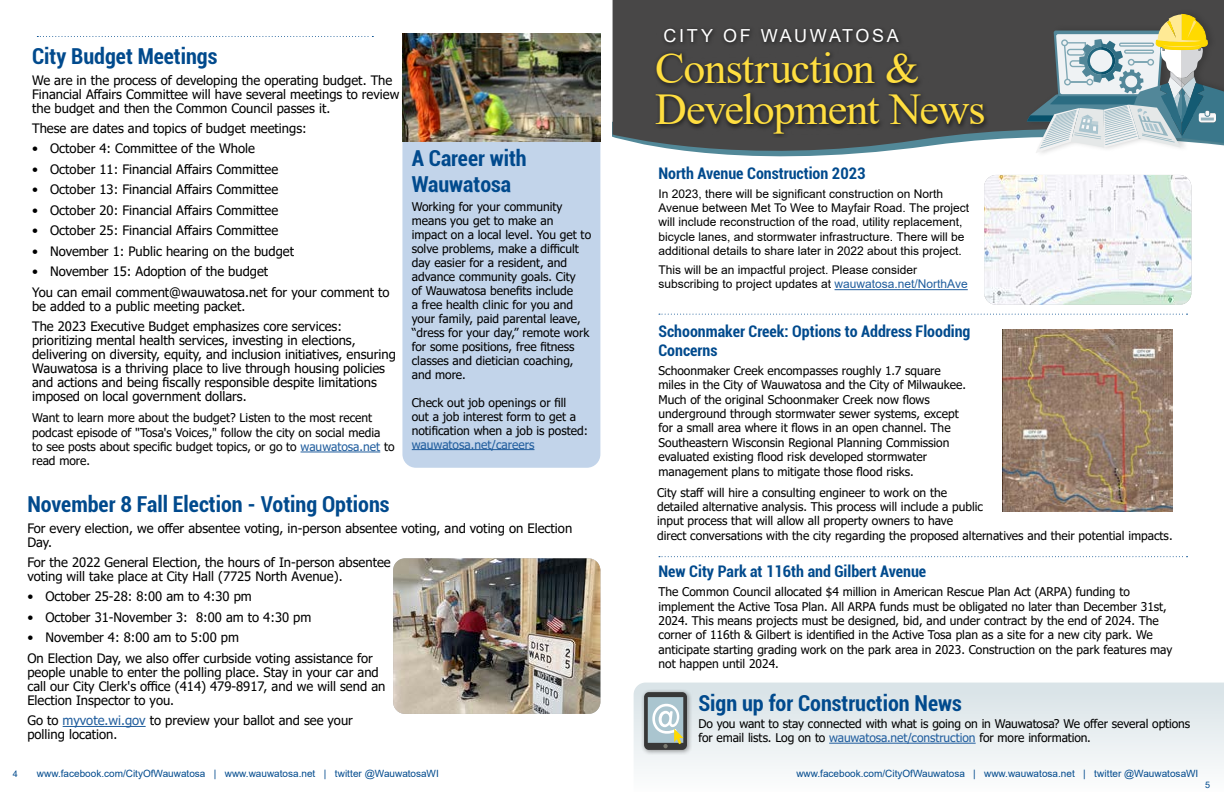
<style>
.page{position:relative;width:1224px;height:792px;background:#fff}
.page>*{position:absolute;margin:0;border:0;box-sizing:border-box;transform-origin:0 0}
.t1{font:44px/41.8px "Times New Roman";letter-spacing:-.025em;color:#ffde40}
.t2{font:700 condensed 22px/26.4px "Roboto";color:#014a8d}
.t3{font:18px "Arial";letter-spacing:.145em;color:#fff}
.t4{font:700 condensed 16px/19.2px "Roboto";color:#014a8d}
.t5{font:13px/14px "Tahoma";color:#000}
.t6{font:12px/14.4px "Tahoma";color:#000}
.t7{font:12px/14.4px "Arial";color:#000}
.t8{font:12px "Tahoma";color:#215e9e}
.t9{font:10px "Arial";color:#014a8d}
.t10{font:9px "Arial";color:#014a8d}
.s1{color:#215e9e}
</style>
<div class="page">
<div style="left:402px;top:124px;width:198px;height:344px;background:#c2d4ea;border-radius:14px"></div>
<svg style="left:613px;top:0;width:611px;height:157px;fill:#484747"></svg>
<svg style="left:634px;top:683px;width:590px;height:86px;fill:#e6ecef"></svg>
<hr style="left:835px;top:289px;width:133px;height:1px;background:#215e9e">
<div style="left:653px;top:26px;width:337px;height:112px;background:#000;opacity:.6"></div>
<svg style="left:659px;top:314px;width:529px;height:1px"></svg>
<img style="left:984px;top:175px;width:207px;height:130px">
<img style="left:1003px;top:330px;width:169px;height:182px">
<hr style="left:829px;top:743px;width:147px;height:1px;background:#215e9e">
<hr style="left:301px;top:452px;width:79px;height:1px;background:#215e9e">
<svg style="left:37px;top:36px;width:336px;height:1px"></svg>
<div style="left:1026px;top:9px;width:198px;height:149px;background:#000;opacity:.17"></div>
<svg style="left:1027px;top:14px;width:197px;height:139px"></svg>
<div style="left:641px;top:689px;width:52px;height:67px;background:#000;opacity:.38"></div>
<div style="left:644px;top:692px;width:43px;height:58px;background:linear-gradient(to right,#383838,#383838);border-radius:5px"></div>
<svg style="left:648px;top:697px;width:35px;height:51px"></svg>
<img style="left:402px;top:34px;width:198px;height:108px">
<hr style="left:412px;top:449px;width:122px;height:1px;background:#215e9e">
<hr style="left:63px;top:726px;width:83px;height:1px;background:#215e9e">
<img style="left:393px;top:558px;width:207px;height:156px">
<svg style="left:659px;top:556px;width:529px;height:1px"></svg>
<h2 class="t2" style="left:32px;top:42px;width:187px">City Budget Meetings</h2>
<p class="t5" style="left:32px;top:74px;width:369px">We are in the process of developing the operating budget. The<br>Financial Affairs Committee will have several meetings to review the budget and then the Common Council passes it.</p>
<p class="t5" style="left:32px;top:122px;width:276px">These are dates and topics of budget meetings:</p>
<p class="t5" style="left:32px;top:142px;width:224px">• October 4: Committee of the Whole</p>
<p class="t5" style="left:32px;top:163px;width:248px">• October 11: Financial Affairs Committee</p>
<p class="t5" style="left:32px;top:183px;width:248px">• October 13: Financial Affairs Committee</p>
<p class="t5" style="left:32px;top:204px;width:248px">• October 20: Financial Affairs Committee</p>
<p class="t5" style="left:32px;top:224px;width:248px">• October 25: Financial Affairs Committee</p>
<p class="t5" style="left:32px;top:245px;width:263px">• November 1: Public hearing on the budget</p>
<p class="t5" style="left:32px;top:262px;width:359px;line-height:20.5px">• November 15: Adoption of the budget<br>You can email comment@wauwatosa.net for your comment to</p>
<p class="t5" style="left:32px;top:297px;width:311px;line-height:20.5px">be added to a public meeting packet.<br>The 2023 Executive Budget emphasizes core services:</p>
<p class="t5" style="left:32px;top:334px;width:365px">prioritizing mental health services, investing in elections, delivering on diversity, equity, and inclusion initiatives, ensuring Wauwatosa is a thriving place to live through housing policies and actions and being fiscally responsible despite limitations imposed on local government dollars.</p>
<p class="t6" style="left:32px;top:411px;width:364px">Want to learn more about the budget? Listen to the most recent podcast episode of "Tosa's Voices," follow the city on social media<br>to see posts about specific budget topics, or go to <span class="s1">wauwatosa.net</span> to read more.</p>
<h2 class="t2" style="left:412px;top:144px;width:117px">A Career with<br>Wauwatosa</h2>
<p class="t6" style="left:412px;top:200px;width:181px;line-height:14px">Working for your community means you get to make an impact on a local level. You get to solve problems, make a difficult day easier for a resident, and advance community goals. City<br>of Wauwatosa benefits include<br>a free health clinic for you and your family, paid parental leave, “dress for your day,” remote work for some positions, free fitness classes and dietician coaching, and more.</p>
<p class="t6" style="left:412px;top:396px;width:178px;line-height:14px">Check out job openings or fill<br>out a job interest form to get a notification when a job is posted:</p>
<p class="t8" style="left:412px;top:436px;width:124px">wauwatosa.net/careers</p>
<h2 class="t2" style="left:27px;top:490px;width:364px">November 8 Fall Election - Voting Options</h2>
<p class="t5" style="left:27px;top:522px;width:546px">For every election, we offer absentee voting, in-person absentee voting, and voting on Election<br>Day.</p>
<p class="t5" style="left:27px;top:556px;width:365px">For the 2022 General Election, the hours of In-person absentee voting will take place at City Hall (7725 North Avenue).</p>
<p class="t5" style="left:27px;top:590px;width:226px">• October 25-28: 8:00 am to 4:30 pm</p>
<p class="t5" style="left:27px;top:611px;width:286px">• October 31-November 3: 8:00 am to 4:30 pm</p>
<p class="t5" style="left:27px;top:628px;width:347px;line-height:20.5px">• November 4: 8:00 am to 5:00 pm<br>On Election Day, we also offer curbside voting assistance for</p>
<p class="t5" style="left:27px;top:666px;width:360px">people unable to enter the polling place. Stay in your car and call our City Clerk's office (414) 479-8917, and we will send an<br>Election Inspector to you.</p>
<p class="t5" style="left:27px;top:714px;width:327px">Go to <span class="s1">myvote.wi.gov</span> to preview your ballot and see your polling location.</p>
<p class="t10" style="left:13px;top:767px;width:7px">4</p>
<p class="t9" style="left:37px;top:766px;width:403px">www.facebook.com/CityOfWauwatosa | www.wauwatosa.net | twitter @WauwatosaWI</p>
<h3 class="t3" style="left:664px;top:23px;width:237px">CITY OF WAUWATOSA</h3>
<h1 class="t1" style="left:655px;top:46px;width:332px">Construction &amp;<br>Development News</h1>
<h3 class="t4" style="left:658px;top:163px;width:209px">North Avenue Construction 2023</h3>
<p class="t7" style="left:658px;top:186px;width:312px">In 2023, there will be significant construction on North Avenue between Met To Wee to Mayfair Road. The project will include reconstruction of the road, utility replacement, bicycle lanes, and stormwater infrastructure. There will be additional details to share later in 2022 about this project.</p>
<p class="t7" style="left:658px;top:263px;width:311px">This will be an impactful project. Please consider subscribing to project updates at <span class="s1">wauwatosa.net/NorthAve</span></p>
<h3 class="t4" style="left:658px;top:321px;width:314px">Schoonmaker Creek: Options to Address Flooding<br>Concerns</h3>
<p class="t6" style="left:658px;top:364px;width:309px">Schoonmaker Creek encompasses roughly 1.7 square miles in the City of Wauwatosa and the City of Milwaukee.<br>Much of the original Schoonmaker Creek now flows underground through stormwater sewer systems, except for a small area where it flows in an open channel. The Southeastern Wisconsin Regional Planning Commission evaluated existing flood risk developed stormwater management plans to mitigate those flood risks.</p>
<p class="t6" style="left:657px;top:486px;width:517px">City staff will hire a consulting engineer to work on the<br>detailed alternative analysis. This process will include a public<br>input process that will allow all property owners to have<br>direct conversations with the city regarding the proposed alternatives and their potential impacts.</p>
<h3 class="t4" style="left:658px;top:561px;width:269px">New City Park at 116th and Gilbert Avenue</h3>
<p class="t6" style="left:658px;top:585px;width:515px">The Common Council allocated $4 million in American Rescue Plan Act (ARPA) funding to implement the Active Tosa Plan. All ARPA funds must be obligated no later than December 31st, 2024. This means projects must be designed, bid, and under contract by the end of 2024. The corner of 116th &amp; Gilbert is identified in the Active Tosa plan as a site for a new city park. We anticipate starting grading work on the park area in 2023. Construction on the park features may not happen until 2024.</p>
<h2 class="t2" style="left:698px;top:689px;width:265px">Sign up for Construction News</h2>
<p class="t6" style="left:698px;top:718px;width:493px;line-height:14px">Do you want to stay connected with what is going on in Wauwatosa? We offer several options for email lists. Log on to <span class="s1">wauwatosa.net/construction</span> for more information.</p>
<p class="t9" style="left:796px;top:766px;width:403px">www.facebook.com/CityOfWauwatosa | www.wauwatosa.net | twitter @WauwatosaWI</p>
<p class="t10" style="left:1205px;top:778px;width:7px">5</p>
</div>
